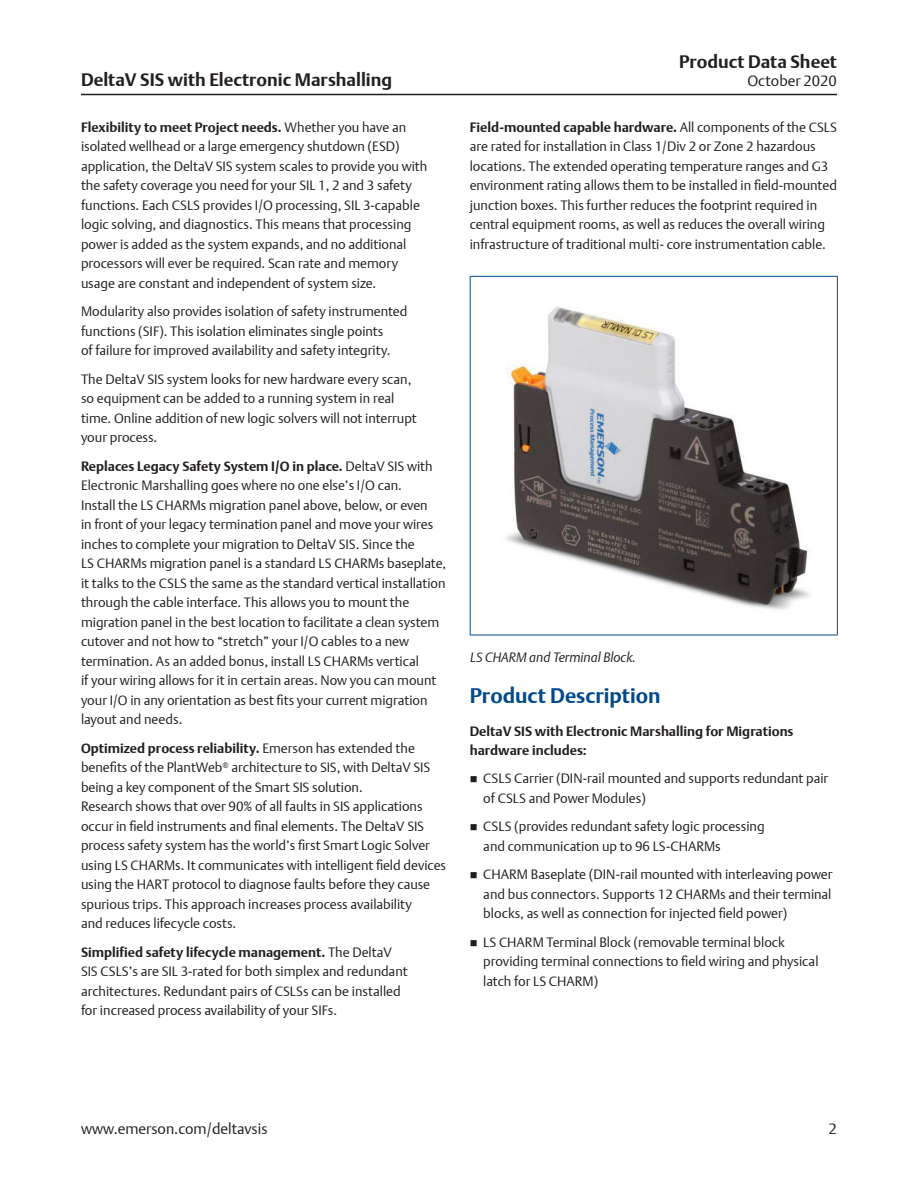
<style>
.page{position:relative;width:918px;height:1188px;background:#fff}
.page>*{position:absolute;margin:0;border:0;box-sizing:border-box;transform-origin:0 0}
.Body_Text{font:700 21px "DTL Argo T";color:#004a8d}
.t1{font:700 18px "DTL Argo T";color:#231f20}
.t2{font:15px "DTL Argo T Light";color:#231f20}
.Body_Text-2{font:13.5px/19.5px "DTL Argo T Light";color:#231f20}
.Body_Text-3{font:700 13.5px/19.5px "DTL Argo T";color:#231f20}
.Image_Caption{font:italic 13.5px "DTL Argo T Light";color:#231f20}
.s1{font-family:"DTL Argo T";font-weight:700}
</style>
<div class="page">
<hr style="left:81px;top:94px;width:756px;height:1px;background:#231f20">
<hr style="left:470px;top:635px;width:368px;height:1px;background:#004a8d">
<hr style="left:470px;top:276px;width:368px;height:1px;background:#004a8d">
<hr style="left:470px;top:277px;width:1px;height:358px;background:#004a8d">
<hr style="left:837px;top:277px;width:1px;height:358px;background:#004a8d">
<img style="left:506px;top:307px;width:304px;height:303px">
<h2 class="t1" style="left:679px;top:51px;width:159px">Product Data Sheet</h2>
<h2 class="t1" style="left:81px;top:69px;width:313px">DeltaV SIS with Electronic Marshalling</h2>
<p class="t2" style="left:747px;top:72px;width:91px">October 2020</p>
<p class="Body_Text-2" style="left:81px;top:117px;width:348px"><span class="s1">Flexibility to meet Project needs.</span> Whether you have an isolated wellhead or a large emergency shutdown (ESD) application, the DeltaV SIS system scales to provide you with the safety coverage you need for your SIL 1, 2 and 3 safety functions. Each CSLS provides I/O processing, SIL 3-capable logic solving, and diagnostics. This means that processing power is added as the system expands, and no additional processors will ever be required. Scan rate and memory usage are constant and independent of system size.</p>
<p class="Body_Text-2" style="left:81px;top:302px;width:328px">Modularity also provides isolation of safety instrumented functions (SIF). This isolation eliminates single points<br>of failure for improved availability and safety integrity.</p>
<p class="Body_Text-2" style="left:81px;top:369px;width:337px">The DeltaV SIS system looks for new hardware every scan, so equipment can be added to a running system in real time. Online addition of new logic solvers will not interrupt your process.</p>
<p class="Body_Text-2" style="left:81px;top:456px;width:367px"><span class="s1">Replaces Legacy Safety System I/O in place.</span> DeltaV SIS with Electronic Marshalling goes where no one else’s I/O can.<br>Install the LS CHARMs migration panel above, below, or even<br>in front of your legacy termination panel and move your wires inches to complete your migration to DeltaV SIS. Since the<br>LS CHARMs migration panel is a standard LS CHARMs baseplate, it talks to the CSLS the same as the standard vertical installation through the cable interface. This allows you to mount the migration panel in the best location to facilitate a clean system cutover and not how to “stretch” your I/O cables to a new termination. As an added bonus, install LS CHARMs vertical<br>if your wiring allows for it in certain areas. Now you can mount your I/O in any orientation as best fits your current migration layout and needs.</p>
<p class="Body_Text-2" style="left:81px;top:738px;width:367px"><span class="s1">Optimized process reliability.</span> Emerson has extended the benefits of the PlantWeb<sup>®</sup> architecture to SIS, with DeltaV SIS being a key component of the Smart SIS solution.<br>Research shows that over 90% of all faults in SIS applications occur in field instruments and final elements. The DeltaV SIS process safety system has the world’s first Smart Logic Solver using LS CHARMs. It communicates with intelligent field devices using the HART protocol to diagnose faults before they cause spurious trips. This approach increases process availability<br>and reduces lifecycle costs.</p>
<p class="Body_Text-2" style="left:81px;top:942px;width:328px"><span class="s1">Simplified safety lifecycle management.</span> The DeltaV SIS CSLS’s are SIL 3-rated for both simplex and redundant architectures. Redundant pairs of CSLSs can be installed for increased process availability of your SIFs.</p>
<p class="Body_Text-2" style="left:470px;top:117px;width:369px"><span class="s1">Field-mounted capable hardware.</span> All components of the CSLS are rated for installation in Class 1/Div 2 or Zone 2 hazardous locations. The extended operating temperature ranges and G3 environment rating allows them to be installed in field-mounted junction boxes. This further reduces the footprint required in central equipment rooms, as well as reduces the overall wiring infrastructure of traditional multi- core instrumentation cable.</p>
<p class="Image_Caption" style="left:470px;top:649px;width:167px">LS CHARM and Terminal Block.</p>
<p class="Body_Text" style="left:470px;top:683px;width:192px">Product Description</p>
<p class="Body_Text-3" style="left:470px;top:721px;width:325px">DeltaV SIS with Electronic Marshalling for Migrations hardware includes:</p>
<p class="Body_Text-2" style="left:483px;top:769px;width:346px">CSLS Carrier (DIN-rail mounted and supports redundant pair of CSLS and Power Modules)</p>
<p class="Body_Text-2" style="left:483px;top:817px;width:283px">CSLS (provides redundant safety logic processing and communication up to 96 LS-CHARMs</p>
<p class="Body_Text-2" style="left:483px;top:865px;width:351px;text-align:justify">CHARM Baseplate (DIN-rail mounted with interleaving power and bus connectors. Supports 12 CHARMs and their terminal blocks, as well as connection for injected field power)</p>
<p class="Body_Text-2" style="left:483px;top:932px;width:337px">LS CHARM Terminal Block (removable terminal block providing terminal connections to field wiring and physical latch for LS CHARM)</p>
<p class="t2" style="left:81px;top:1120px;width:188px">www.emerson.com/deltavsis</p>
<p class="t2" style="left:829px;top:1120px;width:10px">2</p>
</div>
